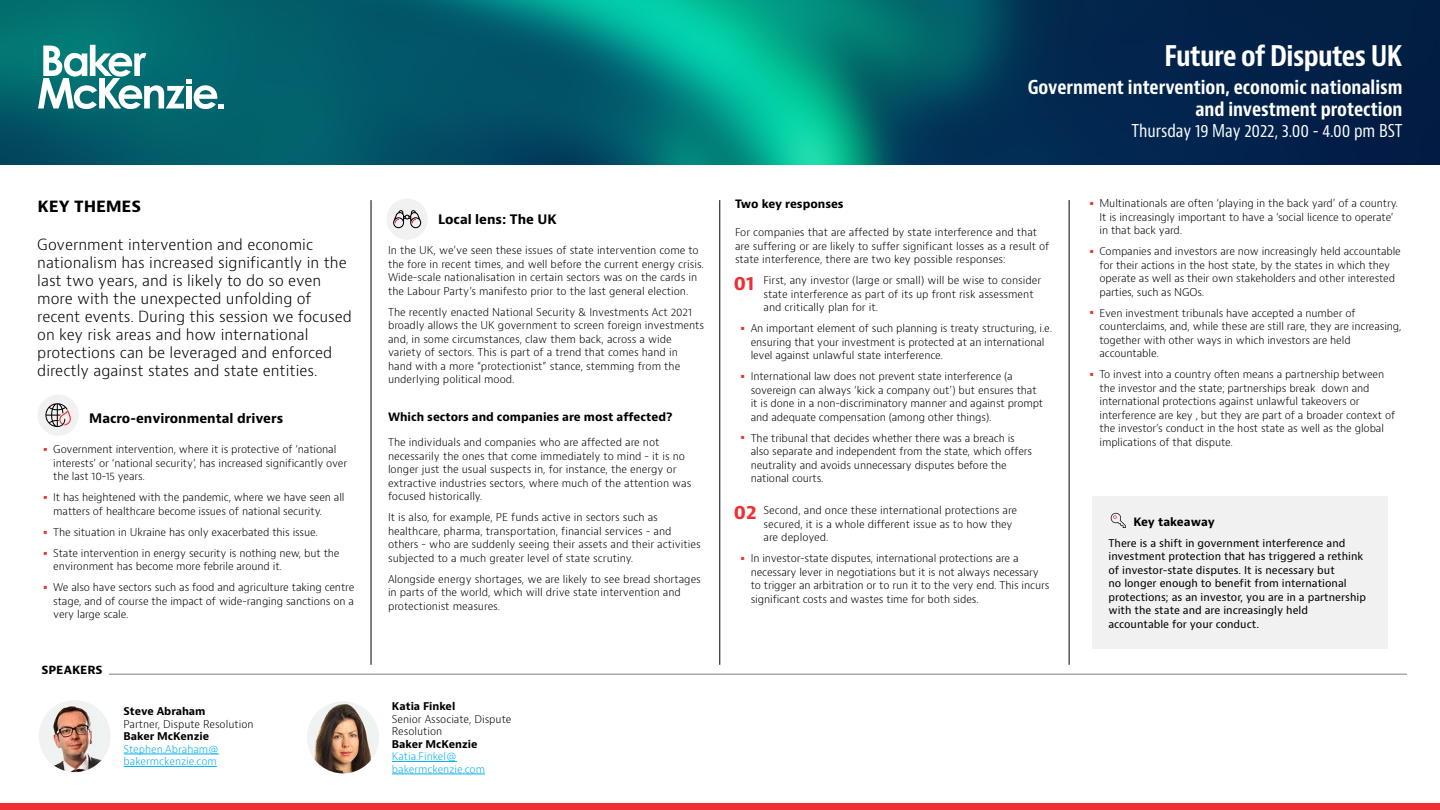
<style>
.page{position:relative;width:1440px;height:810px;background:#fff}
.page>*{position:absolute;margin:0;border:0;box-sizing:border-box;transform-origin:0 0}
.t1{font:700 condensed 27.75px "Baker Mc Kenzie Bernini";letter-spacing:-.02em;color:#fff}
.t2{font:700 condensed 18.75px/22.5px "Baker Mc Kenzie Bernini";color:#fff;text-align:right}
.t3{font:700 18.75px "Baker Mc Kenzie Bernini";color:#ee3035}
.t4{font:condensed 17.25px "Baker Mc Kenzie Bernini";color:#fff}
.t5{font:700 16.5px "Baker Mc Kenzie Bernini";letter-spacing:-.015em;color:#000}
.t6{font:300 15px/18px "Baker Mc Kenzie Bernini";color:#000}
.t7{font:700 12.75px "Baker Mc Kenzie Bernini";color:#000}
.t8{font:700 12px "Baker Mc Kenzie Bernini";letter-spacing:-.01em;color:#000}
.t9{font:700 11.25px "Baker Mc Kenzie Bernini";color:#000}
.t10{font:300 10.5px/13.5px "Baker Mc Kenzie Bernini";letter-spacing:-.01em;color:#000}
.t11{font:10.5px/13.5px "Baker Mc Kenzie Bernini";color:#000}
.t12{font:300 10.43px/12.5px "Baker Mc Kenzie Bernini";color:#00aeef}
.t13{font:300 10.43px/12.5px "Baker Mc Kenzie Bernini";color:#000}
.t14{font:700 10.43px "Baker Mc Kenzie Bernini";color:#000}
</style>
<div class="page">
<img style="left:0;top:0;width:1440px;height:165px">
<div style="left:0;top:803px;width:1440px;height:7px;background:#ee3035"></div>
<svg style="left:38px;top:45px;width:186px;height:64px"></svg>
<hr style="left:109px;top:674px;width:1298px;height:1px;background:#808080">
<hr style="left:371px;top:200px;width:1px;height:465px;background:#000">
<hr style="left:719px;top:200px;width:1px;height:465px;background:#000">
<hr style="left:1069px;top:200px;width:1px;height:465px;background:#000">
<hr style="left:124px;top:754px;width:95px;height:1px;background:#00aeef">
<hr style="left:124px;top:766px;width:93px;height:1px;background:#00aeef">
<div style="left:39px;top:700px;width:72px;height:72px;background:#f1f1f2;border-radius:50%"></div>
<img style="left:46px;top:706px;width:56px;height:66px">
<hr style="left:392px;top:761px;width:65px;height:1px;background:#00aeef">
<hr style="left:392px;top:774px;width:93px;height:1px;background:#00aeef">
<img style="left:309px;top:702px;width:68px;height:71px">
<div style="left:1092px;top:496px;width:296px;height:154px;background:#f1f1f2"></div>
<div style="left:38px;top:394px;width:41px;height:42px;background:#f1f1f2;border-radius:50%"></div>
<svg style="left:45px;top:403px;width:26px;height:24px"></svg>
<div style="left:387px;top:199px;width:41px;height:41px;background:#f1f1f2;border-radius:50%"></div>
<svg style="left:393px;top:210px;width:28px;height:18px"></svg>
<svg style="left:1111px;top:513px;width:15px;height:15px"></svg>
<h3 class="t5" style="left:38px;top:195px;width:105px">KEY THEMES</h3>
<p class="t6" style="left:37px;top:236px;width:316px">Government intervention and economic nationalism has increased significantly in the last two years, and is likely to do so even more with the unexpected unfolding of recent events. During this session we focused on key risk areas and how international protections can be leveraged and enforced directly against states and state entities.</p>
<p class="t7" style="left:89px;top:411px;width:195px">Macro-environmental drivers</p>
<p class="t10" style="left:53px;top:443px;width:296px">Government intervention, where it is protective of ‘national interests’ or ‘national security’, has increased significantly over the last 10-15 years.</p>
<p class="t10" style="left:53px;top:491px;width:293px">It has heightened with the pandemic, where we have seen all matters of healthcare become issues of national security.</p>
<p class="t10" style="left:53px;top:522px;width:288px;line-height:21px">The situation in Ukraine has only exacerbated this issue.<br>State intervention in energy security is nothing new, but the</p>
<p class="t10" style="left:53px;top:556px;width:303px;line-height:21px">environment has become more febrile around it.<br>We also have sectors such as food and agriculture taking centre</p>
<p class="t10" style="left:53px;top:595px;width:302px">stage, and of course the impact of wide-ranging sanctions on a very large scale.</p>
<p class="t8" style="left:42px;top:662px;width:63px">SPEAKERS</p>
<p class="t14" style="left:124px;top:705px;width:83px">Steve Abraham</p>
<p class="t13" style="left:124px;top:718px;width:131px">Partner, Dispute Resolution</p>
<p class="t14" style="left:124px;top:730px;width:87px">Baker McKenzie</p>
<p class="t12" style="left:124px;top:743px;width:97px">Stephen.Abraham@ bakermckenzie.com</p>
<p class="t7" style="left:438px;top:211px;width:120px">Local lens: The UK</p>
<p class="t10" style="left:388px;top:244px;width:317px">In the UK, we’ve seen these issues of state intervention come to the fore in recent times, and well before the current energy crisis.<br>Wide-scale nationalisation in certain sectors was on the cards in the Labour Party’s manifesto prior to the last general election.</p>
<p class="t10" style="left:388px;top:305px;width:318px">The recently enacted National Security &amp; Investments Act 2021 broadly allows the UK government to screen foreign investments and, in some circumstances, claw them back, across a wide variety of sectors. This is part of a trend that comes hand in hand with a more “protectionist” stance, stemming from the underlying political mood.</p>
<p class="t9" style="left:388px;top:409px;width:286px">Which sectors and companies are most affected?</p>
<p class="t10" style="left:388px;top:436px;width:305px">The individuals and companies who are affected are not necessarily the ones that come immediately to mind - it is no longer just the usual suspects in, for instance, the energy or extractive industries sectors, where much of the attention was focused historically.</p>
<p class="t10" style="left:388px;top:511px;width:314px">It is also, for example, PE funds active in sectors such as healthcare, pharma, transportation, financial services - and others - who are suddenly seeing their assets and their activities subjected to a much greater level of state scrutiny.</p>
<p class="t10" style="left:388px;top:572px;width:314px">Alongside energy shortages, we are likely to see bread shortages in parts of the world, which will drive state intervention and protectionist measures.</p>
<p class="t14" style="left:392px;top:700px;width:65px">Katia Finkel</p>
<p class="t13" style="left:392px;top:713px;width:121px">Senior Associate, Dispute<br>Resolution</p>
<p class="t14" style="left:392px;top:737px;width:87px">Baker McKenzie</p>
<p class="t12" style="left:392px;top:750px;width:95px">Katia.Finkel@ bakermckenzie.com</p>
<h1 class="t1" style="left:1164px;top:38px;width:240px">Future of Disputes UK</h1>
<h2 class="t2" style="left:1028px;top:76px;width:376px">Government intervention, economic nationalism and investment protection</h2>
<h3 class="t4" style="left:1132px;top:120px;width:272px">Thursday 19 May 2022, 3.00 - 4.00 pm BST</h3>
<p class="t9" style="left:735px;top:196px;width:110px">Two key responses</p>
<p class="t10" style="left:735px;top:226px;width:316px">For companies that are affected by state interference and that are suffering or are likely to suffer significant losses as a result of state interference, there are two key possible responses:</p>
<p class="t10" style="left:763px;top:274px;width:279px">First, any investor (large or small) will be wise to consider state interference as part of its up front risk assessment and critically plan for it.</p>
<p class="t10" style="left:751px;top:322px;width:303px">An important element of such planning is treaty structuring, i.e. ensuring that your investment is protected at an international level against unlawful state interference.</p>
<p class="t10" style="left:751px;top:370px;width:294px">International law does not prevent state interference (a sovereign can always ‘kick a company out’) but ensures that it is done in a non-discriminatory manner and against prompt and adequate compensation (among other things).</p>
<p class="t10" style="left:751px;top:431px;width:283px">The tribunal that decides whether there was a breach is also separate and independent from the state, which offers neutrality and avoids unnecessary disputes before the national courts.</p>
<p class="t10" style="left:763px;top:504px;width:255px">Second, and once these international protections are secured, it is a whole different issue as to how they are deployed.</p>
<p class="t10" style="left:751px;top:552px;width:300px">In investor-state disputes, international protections are a necessary lever in negotiations but it is not always necessary to trigger an arbitration or to run it to the very end. This incurs significant costs and wastes time for both sides.</p>
<h2 class="t3" style="left:734px;top:271px;width:22px">01</h2>
<h2 class="t3" style="left:734px;top:500px;width:25px">02</h2>
<p class="t10" style="left:1100px;top:197px;width:300px">Multinationals are often ‘playing in the back yard’ of a country.<br>It is increasingly important to have a ‘social licence to operate’ in that back yard.</p>
<p class="t10" style="left:1100px;top:245px;width:303px">Companies and investors are now increasingly held accountable for their actions in the host state, by the states in which they operate as well as their own stakeholders and other interested parties, such as NGOs.</p>
<p class="t10" style="left:1100px;top:306px;width:304px">Even investment tribunals have accepted a number of counterclaims, and, while these are still rare, they are increasing, together with other ways in which investors are held accountable.</p>
<p class="t10" style="left:1100px;top:368px;width:297px">To invest into a country often means a partnership between the investor and the state; partnerships break down and international protections against unlawful takeovers or interference are key , but they are part of a broader context of the investor’s conduct in the host state as well as the global implications of that dispute.</p>
<p class="t9" style="left:1133px;top:514px;width:83px">Key takeaway</p>
<p class="t11" style="left:1108px;top:536px;width:259px">There is a shift in government interference and investment protection that has triggered a rethink of investor-state disputes. It is necessary but<br>no longer enough to benefit from international protections; as an investor, you are in a partnership with the state and are increasingly held accountable for your conduct.</p>
</div>
